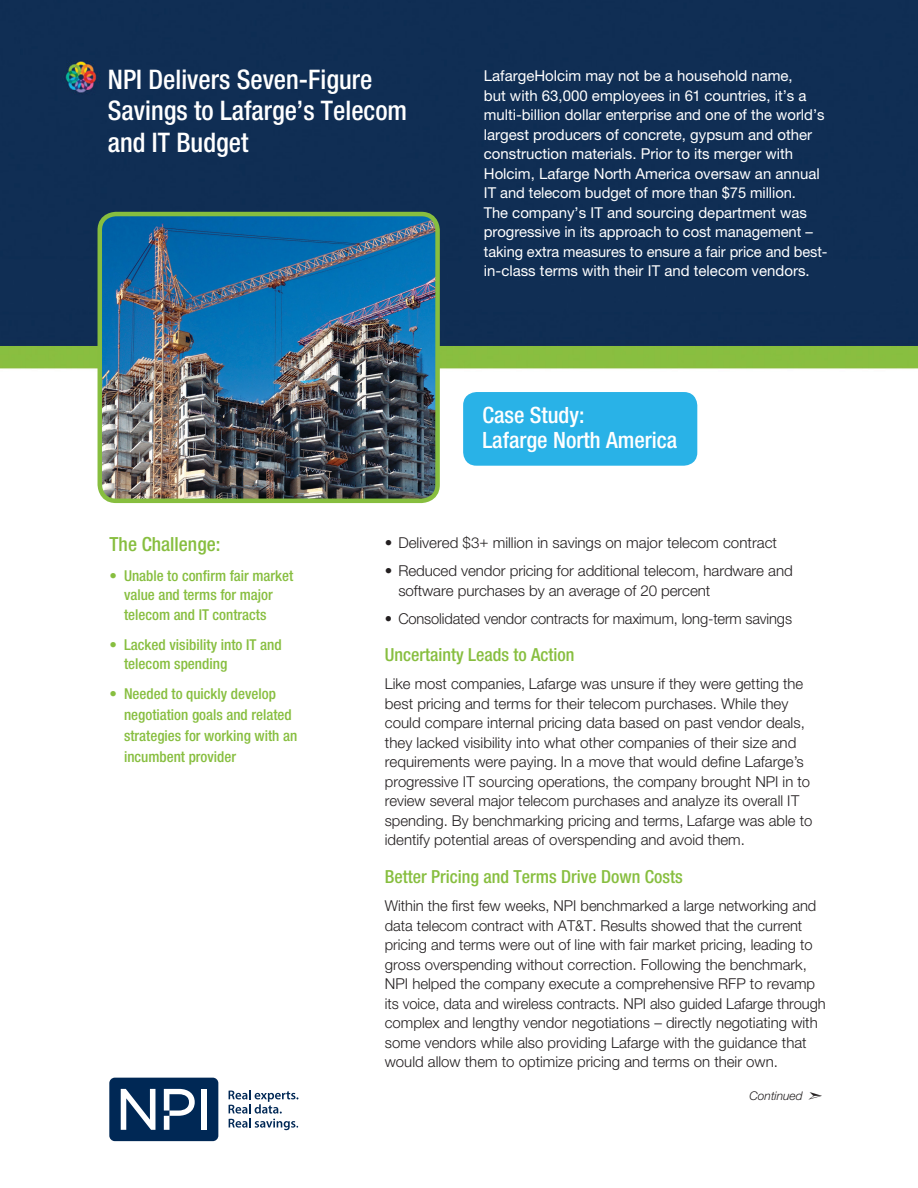
<style>
.page{position:relative;width:918px;height:1188px;background:#fff}
.page>*{position:absolute;margin:0;border:0;box-sizing:border-box;transform-origin:0 0}
.t1{font:500 condensed 27px "Helvetica Neue";color:#fff}
.t2{font:500 condensed 22.5px "Helvetica Neue";color:#fff}
.t3{font:500 condensed 19.5px "Helvetica Neue";color:#87be3f}
.t4{font:500 condensed 18px "Helvetica Neue";color:#87be3f}
.t5{font:300 15px/19.5px "Helvetica Neue";color:#231f20}
.t6{font:15px/19.5px "Helvetica Neue";color:#fff}
.t7{font:500 condensed 15px/21px "Helvetica Neue";color:#87be3f}
.t8{font:italic 300 12px "Helvetica Neue";color:#231f20}
</style>
<div class="page">
<img style="left:0;top:0;width:918px;height:1142px">
<div style="left:463px;top:392px;width:234px;height:74px;background:#29b2e7;border-radius:13px"></div>
<div style="left:109px;top:1078px;width:109px;height:63px;background:#002855;border-radius:6px"></div>
<svg style="left:121px;top:1089px;width:34px;height:41px"></svg>
<div style="left:201px;top:1089px;width:6px;height:41px;background:#fff"></div>
<svg style="left:164px;top:1089px;width:31px;height:41px"></svg>
<svg style="left:229px;top:1090px;width:69px;height:40px"></svg>
<img style="left:100px;top:214px;width:338px;height:287px">
<div style="left:98px;top:212px;width:342px;height:291px;border:4px solid #87be3f;border-radius:16px"></div>
<p class="t1" style="left:108px;top:63px;width:266px">NPI Delivers Seven-Figure</p>
<p class="t1" style="left:108px;top:94px;width:301px">Savings to Lafarge’s Telecom</p>
<p class="t1" style="left:108px;top:126px;width:142px">and IT Budget</p>
<p class="t6" style="left:484px;top:66px;width:345px">LafargeHolcim may not be a household name,<br>but with 63,000 employees in 61 countries, it’s a multi-billion dollar enterprise and one of the world’s largest producers of concrete, gypsum and other construction materials. Prior to its merger with Holcim, Lafarge North America oversaw an annual IT and telecom budget of more than $75 million.<br>The company’s IT and sourcing department was progressive in its approach to cost management – taking extra measures to ensure a fair price and best&shy;in-class terms with their IT and telecom vendors.</p>
<p class="t2" style="left:482px;top:401px;width:104px">Case Study:</p>
<p class="t2" style="left:482px;top:427px;width:196px">Lafarge North America</p>
<p class="t3" style="left:110px;top:532px;width:112px">The Challenge:</p>
<p class="t7" style="left:110px;top:565px;width:185px">• Unable to confirm fair market</p>
<p class="t7" style="left:124px;top:584px;width:150px">value and terms for major</p>
<p class="t7" style="left:124px;top:604px;width:144px">telecom and IT contracts</p>
<p class="t7" style="left:110px;top:634px;width:174px">• Lacked visibility into IT and</p>
<p class="t7" style="left:124px;top:653px;width:105px">telecom spending</p>
<p class="t7" style="left:110px;top:683px;width:168px">• Needed to quickly develop</p>
<p class="t7" style="left:124px;top:704px;width:175px">negotiation goals and related strategies for working with an</p>
<p class="t7" style="left:124px;top:746px;width:114px">incumbent provider</p>
<p class="t5" style="left:385px;top:532px;width:394px">• Delivered $3+ million in savings on major telecom contract</p>
<p class="t5" style="left:385px;top:561px;width:409px">• Reduced vendor pricing for additional telecom, hardware and</p>
<p class="t5" style="left:398px;top:580px;width:314px">software purchases by an average of 20 percent</p>
<p class="t5" style="left:385px;top:609px;width:409px">• Consolidated vendor contracts for maximum, long-term savings</p>
<p class="t4" style="left:385px;top:644px;width:191px">Uncertainty Leads to Action</p>
<p class="t5" style="left:385px;top:674px;width:420px">Like most companies, Lafarge was unsure if they were getting the</p>
<p class="t5" style="left:385px;top:693px;width:405px">best pricing and terms for their telecom purchases. While they</p>
<p class="t5" style="left:385px;top:713px;width:422px">could compare internal pricing data based on past vendor deals, they lacked visibility into what other companies of their size and</p>
<p class="t5" style="left:385px;top:752px;width:421px">requirements were paying. In a move that would define Lafarge’s</p>
<p class="t5" style="left:385px;top:771px;width:427px">progressive IT sourcing operations, the company brought NPI in to</p>
<p class="t5" style="left:385px;top:791px;width:429px">review several major telecom purchases and analyze its overall IT spending. By benchmarking pricing and terms, Lafarge was able to identify potential areas of overspending and avoid them.</p>
<p class="t4" style="left:385px;top:866px;width:299px">Better Pricing and Terms Drive Down Costs</p>
<p class="t5" style="left:385px;top:896px;width:433px">Within the first few weeks, NPI benchmarked a large networking and</p>
<p class="t5" style="left:385px;top:915px;width:442px">data telecom contract with AT&amp;T. Results showed that the current pricing and terms were out of line with fair market pricing, leading to gross overspending without correction. Following the benchmark, NPI helped the company execute a comprehensive RFP to revamp its voice, data and wireless contracts. NPI also guided Lafarge through complex and lengthy vendor negotiations – directly negotiating with some vendors while also providing Lafarge with the guidance that would allow them to optimize pricing and terms on their own.</p>
<p class="t8" style="left:749px;top:1089px;width:76px">Continued ➣</p>
</div>
